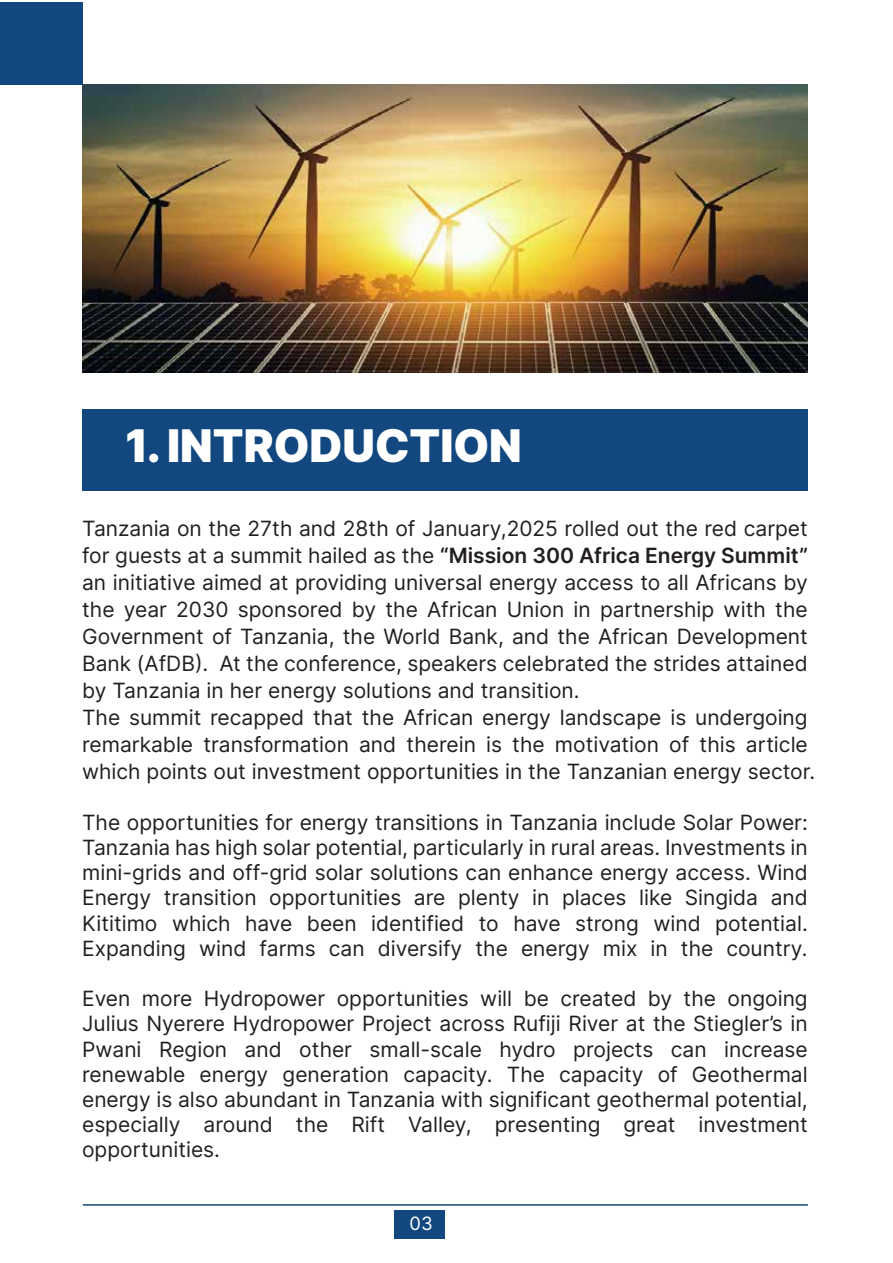
<style>
.page{position:relative;width:893px;height:1263px;background:#fff}
.page>*{position:absolute;margin:0;border:0;box-sizing:border-box;transform-origin:0 0}
.t1{font:900 45px "Inter";color:#fff}
.t2{font:21px/25.2px "Inter";color:#231f20;text-align:justify}
.t3{font:18.3px "Inter";color:#fff}
.s1{font-weight:600}
</style>
<div class="page">
<img style="left:83px;top:85px;width:725px;height:288px">
<div style="left:0;top:2px;width:83px;height:83px;background:#12487f"></div>
<div style="left:82px;top:410px;width:725px;height:81px;background:#12487f"></div>
<hr style="left:83px;top:1204px;width:725px;height:2px;background:#12487f">
<div style="left:394px;top:1210px;width:51px;height:29px;background:#12487f"></div>
<h1 class="t1" style="left:126px;top:413px;width:398px">1. INTRODUCTION</h1>
<p class="t2" style="left:82px;top:515px;width:734px;line-height:27px;text-align:left">Tanzania on the 27th and 28th of January,2025 rolled out the red carpet for guests at a summit hailed as the <span class="s1">“Mission 300 Africa Energy Summit” </span>an initiative aimed at providing universal energy access to all Africans by the year 2030 sponsored by the African Union in partnership with the Government of Tanzania, the World Bank, and the African Development Bank (AfDB). At the conference, speakers celebrated the strides attained by Tanzania in her energy solutions and transition.<br>The summit recapped that the African energy landscape is undergoing remarkable transformation and therein is the motivation of this article which points out investment opportunities in the Tanzanian energy sector.</p>
<p class="t2" style="left:82px;top:809px;width:727px">The opportunities for energy transitions in Tanzania include Solar Power:<br>Tanzania has high solar potential, particularly in rural areas. Investments in mini-grids and off-grid solar solutions can enhance energy access. Wind Energy transition opportunities are plenty in places like Singida and Kititimo which have been identified to have strong wind potential.<br>Expanding wind farms can diversify the energy mix in the country.</p>
<p class="t2" style="left:82px;top:985px;width:727px">Even more Hydropower opportunities will be created by the ongoing Julius Nyerere Hydropower Project across Rufiji River at the Stiegler’s in Pwani Region and other small-scale hydro projects can increase renewable energy generation capacity. The capacity of Geothermal energy is also abundant in Tanzania with significant geothermal potential, especially around the Rift Valley, presenting great investment opportunities.</p>
<p class="t3" style="left:409px;top:1210px;width:25px">03</p>
</div>
